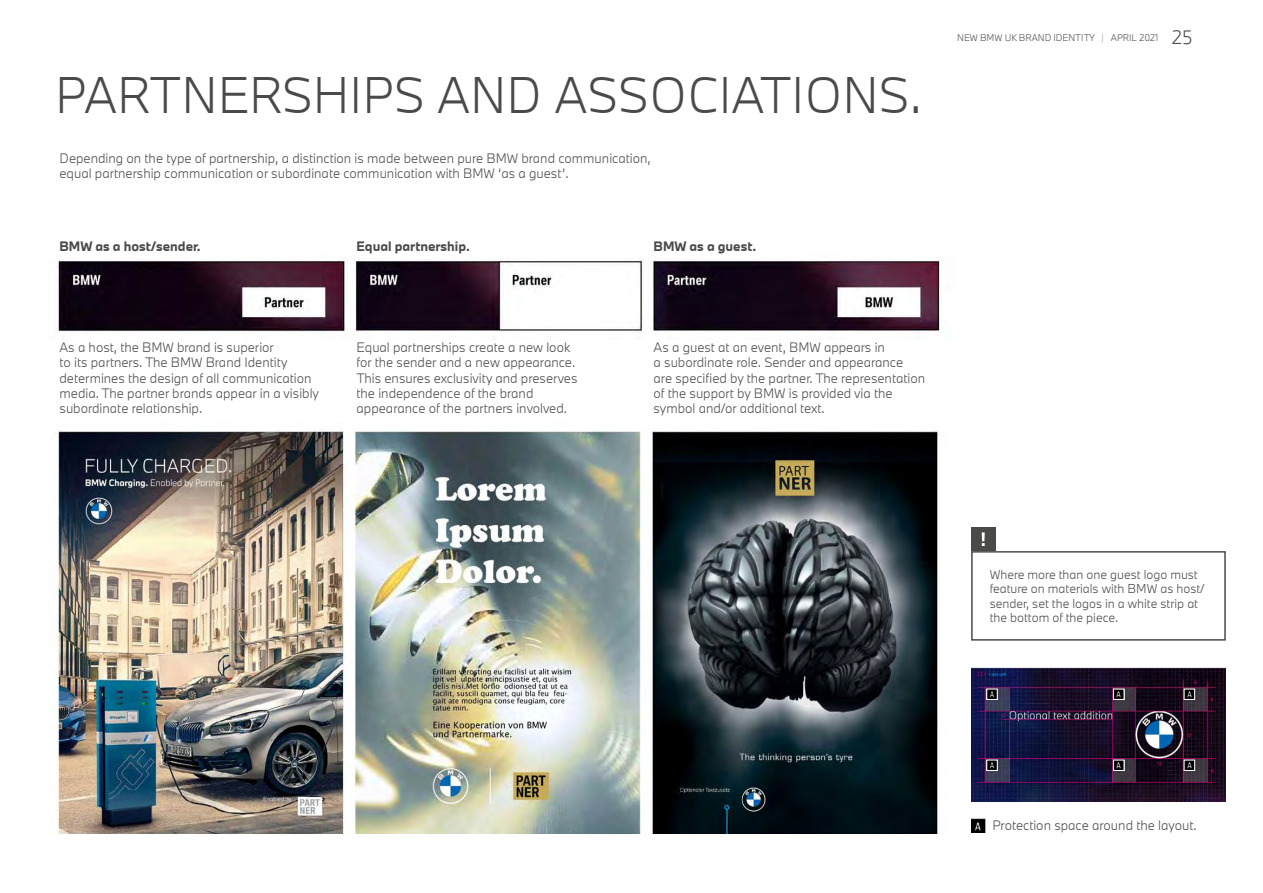
<style>
.page{position:relative;width:1263px;height:893px;background:#fff}
.page>*{position:absolute;margin:0;border:0;box-sizing:border-box;transform-origin:0 0}
.t1{font:300 48px "BMW Type Next Latin TT";color:#4a4a49}
.t2{font:300 12.75px/15.3px "BMW Type Next Latin TT";color:#4a4a49}
.t3{font:700 12.75px "BMW Type Next Latin TT";color:#4a4a49}
.t4{font:300 12px/14.4px "BMW Type Next Latin TT";color:#4a4a49}
.t5{font:300 9px "BMW Type Next";color:#4a4a49}
.s1{color:#9d9d9c}
.s2{font-size:18px}
</style>
<div class="page">
<img style="left:58px;top:431px;width:880px;height:402px">
<img style="left:58px;top:258px;width:882px;height:76px">
<img style="left:971px;top:668px;width:255px;height:134px">
<img style="left:971px;top:819px;width:14px;height:13px">
<div style="left:971px;top:551px;width:255px;height:90px;border:2px solid #4a4a49"></div>
<div style="left:971px;top:527px;width:24px;height:24px;background:#4a4a49"></div>
<svg style="left:982px;top:532px;width:3px;height:14px"></svg>
<svg style="left:988px;top:691px;width:7px;height:7px"></svg>
<div style="left:986px;top:689px;width:11px;height:11px;border:1px solid #fff"></div>
<svg style="left:988px;top:762px;width:7px;height:7px"></svg>
<div style="left:986px;top:760px;width:11px;height:11px;border:1px solid #fff"></div>
<svg style="left:1115px;top:691px;width:7px;height:7px"></svg>
<div style="left:1113px;top:689px;width:11px;height:11px;border:1px solid #fff"></div>
<svg style="left:1115px;top:762px;width:7px;height:7px"></svg>
<div style="left:1113px;top:760px;width:11px;height:11px;border:1px solid #fff"></div>
<svg style="left:1186px;top:691px;width:7px;height:7px"></svg>
<div style="left:1184px;top:689px;width:11px;height:11px;border:1px solid #fff"></div>
<svg style="left:1186px;top:762px;width:7px;height:7px"></svg>
<div style="left:1184px;top:760px;width:11px;height:11px;border:1px solid #fff"></div>
<h1 class="t1" style="left:55px;top:62px;width:868px">PARTNERSHIPS AND ASSOCIATIONS.</h1>
<p class="t2" style="left:60px;top:150px;width:593px">Depending on the type of partnership, a distinction is made between pure BMW brand communication, equal partnership communication or subordinate communication with BMW ‘as a guest’.</p>
<p class="t3" style="left:60px;top:238px;width:143px">BMW as a host/sender.</p>
<p class="t3" style="left:357px;top:238px;width:115px">Equal partnership.</p>
<p class="t3" style="left:654px;top:238px;width:104px">BMW as a guest.</p>
<p class="t5" style="left:957px;top:31px;width:237px">NEW BMW UK BRAND IDENTITY <span class="s1">|</span> APRIL 2021 <span class="s2">25</span></p>
<p class="t2" style="left:60px;top:339px;width:261px">As a host, the BMW brand is superior<br>to its partners. The BMW Brand Identity determines the design of all communication media. The partner brands appear in a visibly subordinate relationship.</p>
<p class="t2" style="left:357px;top:339px;width:222px">Equal partnerships create a new look for the sender and a new appearance.<br>This ensures exclusivity and preserves the independence of the brand appearance of the partners involved.</p>
<p class="t2" style="left:654px;top:339px;width:273px">As a guest at an event, BMW appears in<br>a subordinate role. Sender and appearance<br>are specified by the partner. The representation of the support by BMW is provided via the symbol and/or additional text.</p>
<p class="t4" style="left:990px;top:567px;width:217px">Where more than one guest logo must feature on materials with BMW as host/ sender, set the logos in a white strip at the bottom of the piece.</p>
<p class="t2" style="left:992px;top:818px;width:206px">Protection space around the layout.</p>
</div>
